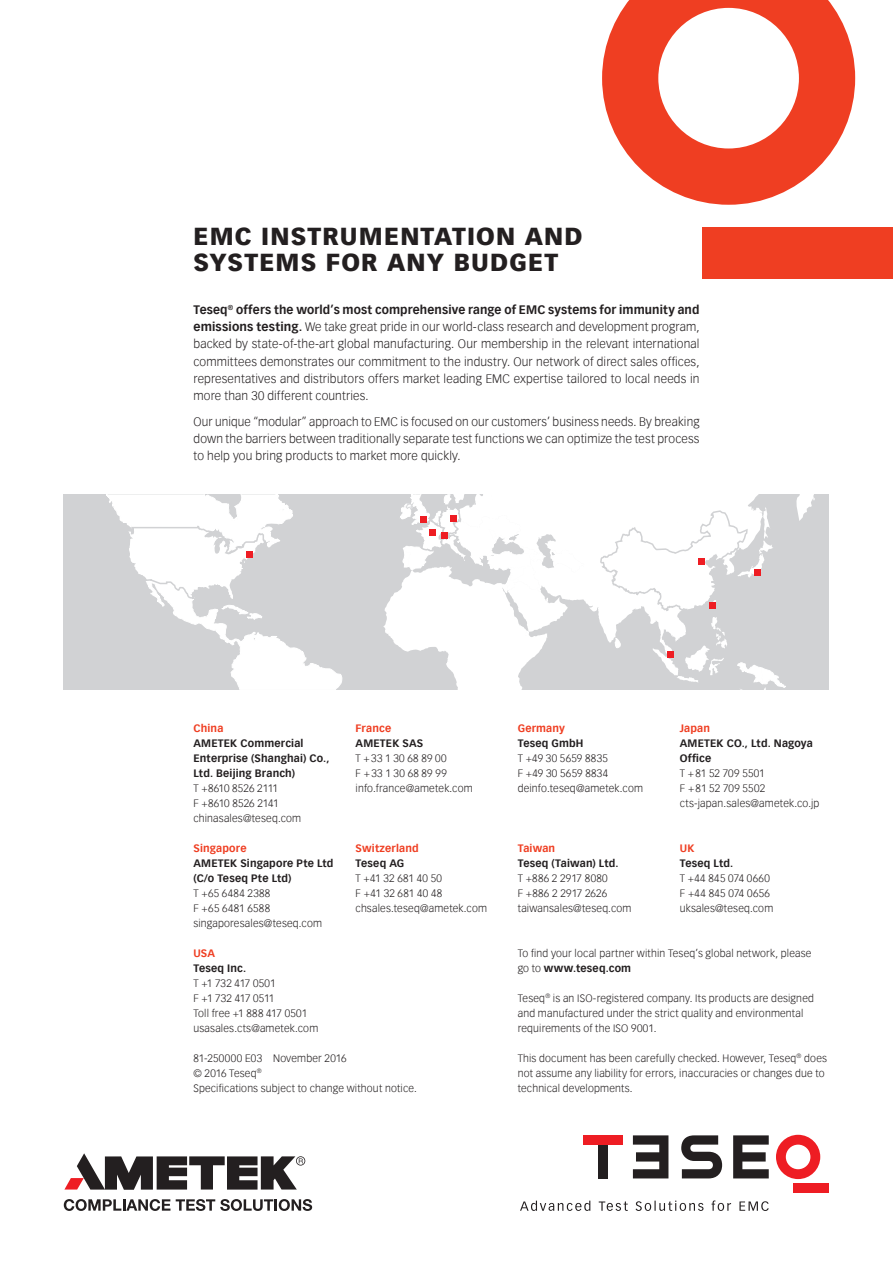
<style>
.page{position:relative;width:893px;height:1263px;background:#fff}
.page>*{position:absolute;margin:0;border:0;box-sizing:border-box;transform-origin:0 0}
.t1{font:900 24px/25.8px "Vectora Com";letter-spacing:.05em;color:#231f20}
.t2{font:300 12px/17.2px "Vectora Com";letter-spacing:.01em;color:#231f20;text-align:justify}
.t3{font:300 10.5px/15px "Vectora Com";letter-spacing:.015em;color:#231f20}
.t4{font:700 10.5px/15px "Vectora Com";letter-spacing:.015em;color:#231f20}
.t5{font:700 10.5px "Vectora Com";letter-spacing:.015em;color:#ef3e22}
.s1{font-weight:700}
</style>
<div class="page">
<svg style="left:64px;top:1199px;width:106px;height:12px"></svg>
<svg style="left:176px;top:1199px;width:136px;height:12px"></svg>
<svg style="left:64px;top:1153px;width:241px;height:37px"></svg>
<svg style="left:520px;top:1200px;width:70px;height:11px"></svg>
<svg style="left:599px;top:1201px;width:29px;height:10px"></svg>
<svg style="left:636px;top:1200px;width:67px;height:11px"></svg>
<svg style="left:711px;top:1200px;width:20px;height:11px"></svg>
<svg style="left:739px;top:1201px;width:30px;height:10px"></svg>
<div style="left:793px;top:1183px;width:36px;height:9px;background:#ee1d23"></div>
<svg style="left:776px;top:1135px;width:44px;height:44px"></svg>
<svg style="left:733px;top:1135px;width:36px;height:43px"></svg>
<svg style="left:633px;top:1135px;width:35px;height:43px"></svg>
<div style="left:599px;top:1144px;width:9px;height:34px;background:#231f20"></div>
<div style="left:583px;top:1135px;width:39px;height:9px;background:#ee1d23"></div>
<svg style="left:681px;top:1135px;width:41px;height:43px"></svg>
<div style="left:702px;top:228px;width:191px;height:51px;background:#ef3e22"></div>
<svg style="left:602px;top:0;width:253px;height:205px;fill:#ef3e22"></svg>
<svg style="left:584px;top:494px;width:245px;height:196px;fill:#d1d2d4"></svg>
<svg style="left:64px;top:494px;width:520px;height:196px"></svg>
<div style="left:441px;top:533px;width:7px;height:6px;background:#ee1d23"></div>
<div style="left:450px;top:515px;width:7px;height:6px;background:#ee1d23"></div>
<svg style="left:599px;top:509px;width:150px;height:111px"></svg>
<div style="left:710px;top:602px;width:6px;height:7px;background:#ee1d23"></div>
<div style="left:754px;top:569px;width:7px;height:7px;background:#ee1d23"></div>
<svg style="left:668px;top:652px;width:6px;height:6px"></svg>
<h1 class="t1" style="left:193px;top:223px;width:391px">EMC INSTRUMENTATION AND<br>SYSTEMS FOR ANY BUDGET</h1>
<p class="t2" style="left:193px;top:301px;width:508px"><span class="s1">Teseq</span><sup>®</sup> <span class="s1">offers the world’s most comprehensive range of EMC systems for immunity and emissions testing.</span> We take great pride in our world-class research and development program, backed by state-of-the-art global manufacturing. Our membership in the relevant international committees demonstrates our commitment to the industry. Our network of direct sales offices, representatives and distributors offers market leading EMC expertise tailored to local needs in more than 30 different countries.</p>
<p class="t2" style="left:193px;top:413px;width:507px">Our unique “modular” approach to EMC is focused on our customers’ business needs. By breaking down the barriers between traditionally separate test functions we can optimize the test process to help you bring products to market more quickly.</p>
<p class="t5" style="left:193px;top:722px;width:31px">China</p>
<p class="t4" style="left:193px;top:736px;width:138px">AMETEK Commercial<br>Enterprise (Shanghai) Co.,<br>Ltd. Beijing Branch)</p>
<p class="t3" style="left:193px;top:781px;width:109px">T +8610 8526 2111<br>F +8610 8526 2141 chinasales@teseq.com</p>
<p class="t5" style="left:193px;top:842px;width:55px">Singapore</p>
<p class="t4" style="left:193px;top:856px;width:142px">AMETEK Singapore Pte Ltd (C/o Teseq Pte Ltd)</p>
<p class="t3" style="left:193px;top:886px;width:130px">T +65 6484 2388<br>F +65 6481 6588 singaporesales@teseq.com</p>
<p class="t5" style="left:193px;top:947px;width:23px">USA</p>
<p class="t4" style="left:193px;top:961px;width:54px">Teseq Inc.</p>
<p class="t3" style="left:193px;top:976px;width:126px">T +1 732 417 0501<br>F +1 732 417 0511<br>Toll free +1 888 417 0501 usasales.cts@ametek.com</p>
<p class="t5" style="left:356px;top:722px;width:37px">France</p>
<p class="t4" style="left:356px;top:736px;width:69px">AMETEK SAS</p>
<p class="t3" style="left:356px;top:751px;width:119px">T +33 1 30 68 89 00<br>F +33 1 30 68 89 99 info.france@ametek.com</p>
<p class="t5" style="left:356px;top:842px;width:65px">Switzerland</p>
<p class="t4" style="left:356px;top:856px;width:50px">Teseq AG</p>
<p class="t3" style="left:356px;top:871px;width:133px">T +41 32 681 40 50<br>F +41 32 681 40 48 chsales.teseq@ametek.com</p>
<p class="t3" style="left:193px;top:1051px;width:225px">81-250000 E03 November 2016<br>© 2016 Teseq<sup>®<br></sup>Specifications subject to change without notice.</p>
<p class="t5" style="left:518px;top:722px;width:49px">Germany</p>
<p class="t4" style="left:518px;top:736px;width:67px">Teseq GmbH</p>
<p class="t3" style="left:518px;top:751px;width:127px">T +49 30 5659 8835<br>F +49 30 5659 8834 deinfo.teseq@ametek.com</p>
<p class="t5" style="left:518px;top:842px;width:39px">Taiwan</p>
<p class="t4" style="left:518px;top:856px;width:102px">Teseq (Taiwan) Ltd.</p>
<p class="t3" style="left:518px;top:871px;width:115px">T +886 2 2917 8080<br>F +886 2 2917 2626 taiwansales@teseq.com</p>
<p class="t5" style="left:680px;top:722px;width:32px">Japan</p>
<p class="t4" style="left:680px;top:736px;width:135px">AMETEK CO., Ltd. Nagoya<br>Office</p>
<p class="t3" style="left:680px;top:766px;width:141px">T +81 52 709 5501<br>F +81 52 709 5502 cts-japan.sales@ametek.co.jp</p>
<p class="t5" style="left:680px;top:842px;width:16px">UK</p>
<p class="t4" style="left:680px;top:856px;width:55px">Teseq Ltd.</p>
<p class="t3" style="left:680px;top:871px;width:95px">T +44 845 074 0660<br>F +44 845 074 0656 uksales@teseq.com</p>
<p class="t3" style="left:518px;top:946px;width:295px">To find your local partner within Teseq’s global network, please go to <span class="s1">www.teseq.com</span></p>
<p class="t3" style="left:518px;top:991px;width:298px">Teseq<sup>®</sup> is an ISO-registered company. Its products are designed and manufactured under the strict quality and environmental requirements of the ISO 9001.</p>
<p class="t3" style="left:518px;top:1051px;width:311px">This document has been carefully checked. However, Teseq<sup>®</sup> does not assume any liability for errors, inaccuracies or changes due to technical developments.</p>
</div>
